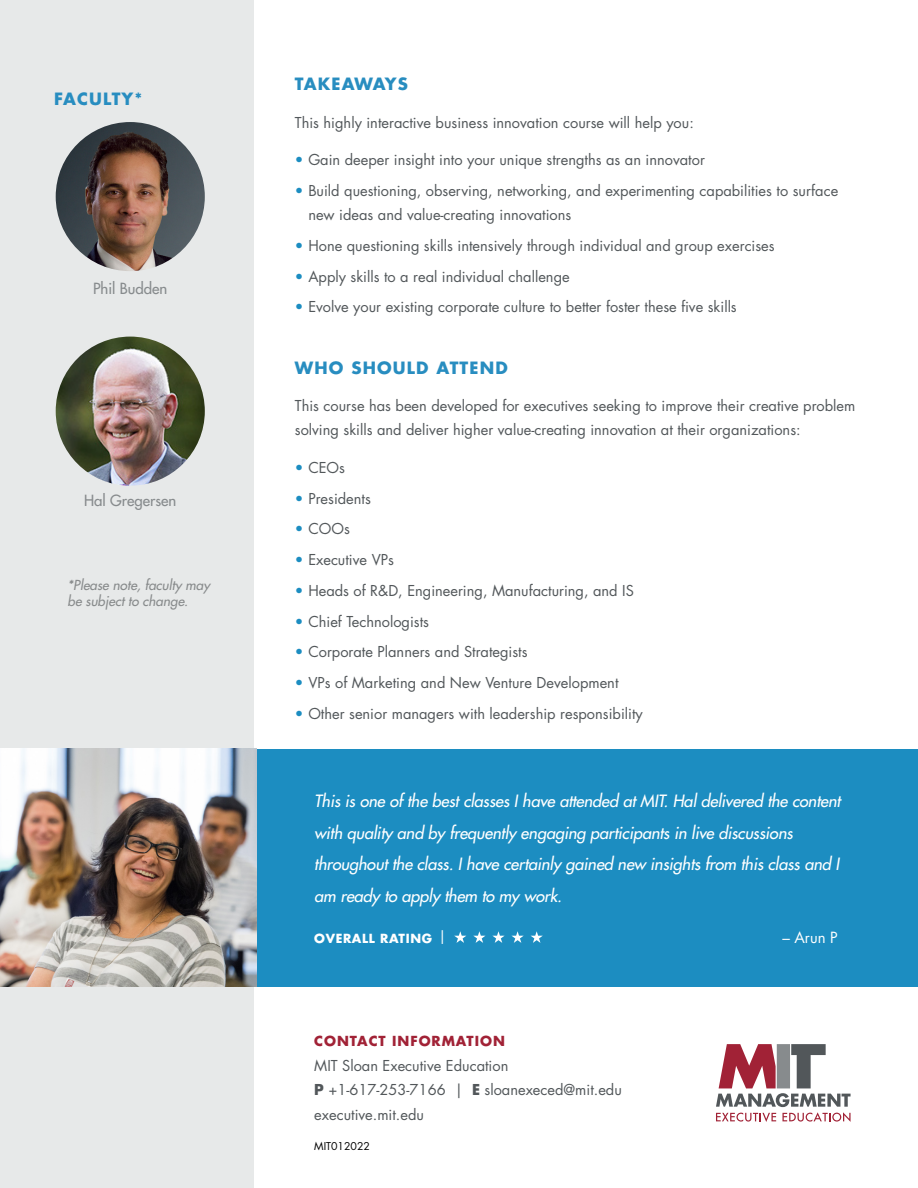
<style>
.page{position:relative;width:918px;height:1188px;background:#fff}
.page>*{position:absolute;margin:0;border:0;box-sizing:border-box;transform-origin:0 0}
.t1{font:italic 500 16.5px/31.5px "Futura Std";letter-spacing:-.01em;color:#fff}
.t2{font:700 16.5px "Futura Std";letter-spacing:.07em;color:#288dc0}
.t3{font:700 16.5px "Futura Std";letter-spacing:.04em;color:#288dc0}
.t4{font:500 15px "Futura Std";color:#878b8d}
.t5{font:15px "Futura Std";color:#fff}
.t6{font:14.7px/24.8px "Futura Std";color:#52575a}
.t7{font:italic 500 13.5px/16.2px "Futura Std";color:#888b8c}
.t8{font:700 13.5px "Futura Std";letter-spacing:.07em;color:#a12236}
.t9{font:700 12.3px "Futura Std";letter-spacing:.05em;color:#fff}
.t10{font:10.5px "Futura Std";color:#000}
.s1{color:#1c8dc1}
.s2{font-weight:400;font-size:13.8px}
.s3{font-weight:700}
</style>
<div class="page">
<div style="left:0;top:0;width:254px;height:1188px;background:#e7e9e9"></div>
<div style="left:0;top:750px;width:918px;height:237px;background:#1c8dc1"></div>
<svg style="left:716px;top:1044px;width:135px;height:78px"></svg>
<img style="left:56px;top:122px;width:149px;height:149px;border-radius:75px">
<img style="left:56px;top:337px;width:149px;height:149px;border-radius:75px">
<svg style="left:454px;top:931px;width:12px;height:12px"></svg>
<svg style="left:473px;top:931px;width:12px;height:12px"></svg>
<svg style="left:492px;top:931px;width:13px;height:12px"></svg>
<svg style="left:511px;top:931px;width:13px;height:12px"></svg>
<svg style="left:531px;top:931px;width:12px;height:12px"></svg>
<img style="left:0;top:749px;width:256px;height:238px">
<p class="t2" style="left:54px;top:88px;width:90px">FACULTY*</p>
<p class="t4" style="left:93px;top:279px;width:76px">Phil Budden</p>
<p class="t4" style="left:84px;top:491px;width:94px">Hal Gregersen</p>
<p class="t7" style="left:68px;top:577px;width:144px">*Please note, faculty may be subject to change.</p>
<p class="t3" style="left:295px;top:73px;width:115px">TAKEAWAYS</p>
<p class="t6" style="left:295px;top:110px;width:401px">This highly interactive business innovation course will help you:</p>
<p class="t6" style="left:295px;top:148px;width:412px"><span class="s1">•</span> Gain deeper insight into your unique strengths as an innovator</p>
<p class="t6" style="left:308px;top:179px;width:531px;line-height:24px;text-indent:-13px"><span class="s1">•</span> Build questioning, observing, networking, and experimenting capabilities to surface new ideas and value-creating innovations</p>
<p class="t6" style="left:295px;top:233px;width:481px"><span class="s1">•</span> Hone questioning skills intensively through individual and group exercises</p>
<p class="t6" style="left:295px;top:264px;width:276px"><span class="s1">•</span> Apply skills to a real individual challenge</p>
<p class="t6" style="left:295px;top:295px;width:443px"><span class="s1">•</span> Evolve your existing corporate culture to better foster these five skills</p>
<p class="t2" style="left:295px;top:357px;width:215px">WHO SHOULD ATTEND</p>
<p class="t6" style="left:295px;top:394px;width:562px;line-height:24px">This course has been developed for executives seeking to improve their creative problem solving skills and deliver higher value-creating innovation at their organizations:</p>
<p class="t6" style="left:295px;top:455px;width:52px"><span class="s1">•</span> CEOs</p>
<p class="t6" style="left:295px;top:486px;width:78px"><span class="s1">•</span> Presidents</p>
<p class="t6" style="left:295px;top:517px;width:57px"><span class="s1">•</span> COOs</p>
<p class="t6" style="left:295px;top:548px;width:101px"><span class="s1">•</span> Executive VPs</p>
<p class="t6" style="left:295px;top:578px;width:341px"><span class="s1">•</span> Heads of R&amp;D, Engineering, Manufacturing, and IS</p>
<p class="t6" style="left:295px;top:609px;width:136px"><span class="s1">•</span> Chief Technologists</p>
<p class="t6" style="left:295px;top:640px;width:234px"><span class="s1">•</span> Corporate Planners and Strategists</p>
<p class="t6" style="left:295px;top:671px;width:325px"><span class="s1">•</span> VPs of Marketing and New Venture Development</p>
<p class="t6" style="left:295px;top:701px;width:349px"><span class="s1">•</span> Other senior managers with leadership responsibility</p>
<p class="t1" style="left:314px;top:786px;width:528px">This is one of the best classes I have attended at MIT. Hal delivered the content with quality and by frequently engaging participants in live discussions throughout the class. I have certainly gained new insights from this class and I am ready to apply them to my work.</p>
<p class="t9" style="left:314px;top:930px;width:133px">OVERALL RATING <span class="s2">|</span></p>
<p class="t5" style="left:782px;top:928px;width:57px">– Arun P</p>
<p class="t8" style="left:314px;top:1032px;width:192px">CONTACT INFORMATION</p>
<p class="t6" style="left:314px;top:1053px;width:309px">MIT Sloan Executive Education<br><span class="s3">P</span> +1-617-253-7166 | <span class="s3">E</span> sloanexeced@mit.edu executive.mit.edu</p>
<p class="t10" style="left:314px;top:1140px;width:57px">MIT012022</p>
</div>
